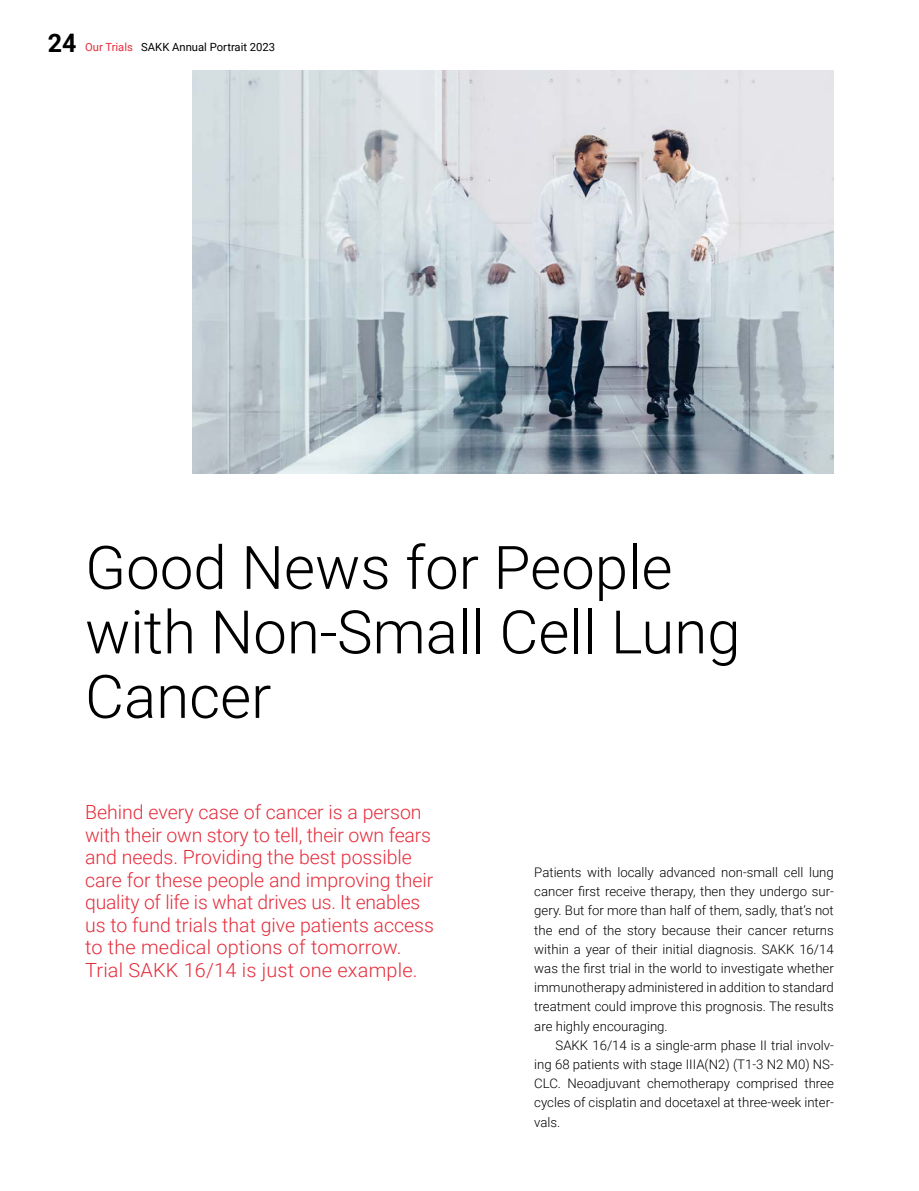
<style>
.page{position:relative;width:919px;height:1191px;background:#fff}
.page>*{position:absolute;margin:0;border:0;box-sizing:border-box;transform-origin:0 0}
.Haupttitel{font:300 60px/64.5px "Roboto";color:#000}
.Grundtext{font:700 25.5px "Roboto";color:#000}
.Lead{font:300 19.5px/22.5px "Roboto";color:#e52c3b}
.Grundtext-2{font:300 13.2px/19.2px "Roboto";color:#000;text-align:justify}
.Grundtext_Einzug{font:300 13.2px/19.2px "Roboto";color:#000;text-align:justify}
.t1{font:11.25px "Roboto";color:#000}
.s1{color:#e52c3b}
</style>
<div class="page">
<img style="left:192px;top:70px;width:641px;height:403px">
<p class="Grundtext" style="left:48px;top:25px;width:30px">24</p>
<p class="t1" style="left:85px;top:39px;width:192px"><span class="s1">Our Trials</span> SAKK Annual Portrait 2023</p>
<p class="Haupttitel" style="left:85px;top:533px;width:657px">Good News for People with Non-Small Cell Lung<br>Cancer</p>
<p class="Lead" style="left:85px;top:800px;width:350px">Behind every case of cancer is a person with their own story to tell, their own fears and needs. Providing the best possible care for these people and improving their quality of life is what drives us. It enables us to fund trials that give patients access to the medical options of tomorrow.<br>Trial SAKK 16/14 is just one example.</p>
<p class="Grundtext-2" style="left:534px;top:862px;width:301px">Patients with locally advanced non-small cell lung cancer first receive therapy, then they undergo sur&shy;gery. But for more than half of them, sadly, that’s not the end of the story because their cancer returns within a year of their initial diagnosis. SAKK 16/14 was the first trial in the world to investigate whether immunotherapy administered in addition to standard treatment could improve this prognosis. The results are highly encouraging.</p>
<p class="Grundtext_Einzug" style="left:534px;top:1035px;width:301px;text-indent:21px">SAKK 16/14 is a single-arm phase II trial involv&shy;ing 68 patients with stage IIIA(N2) (T1-3 N2 M0) NS-CLC. Neoadjuvant chemotherapy comprised three cycles of cisplatin and docetaxel at three-week inter&shy;vals.</p>
</div>
